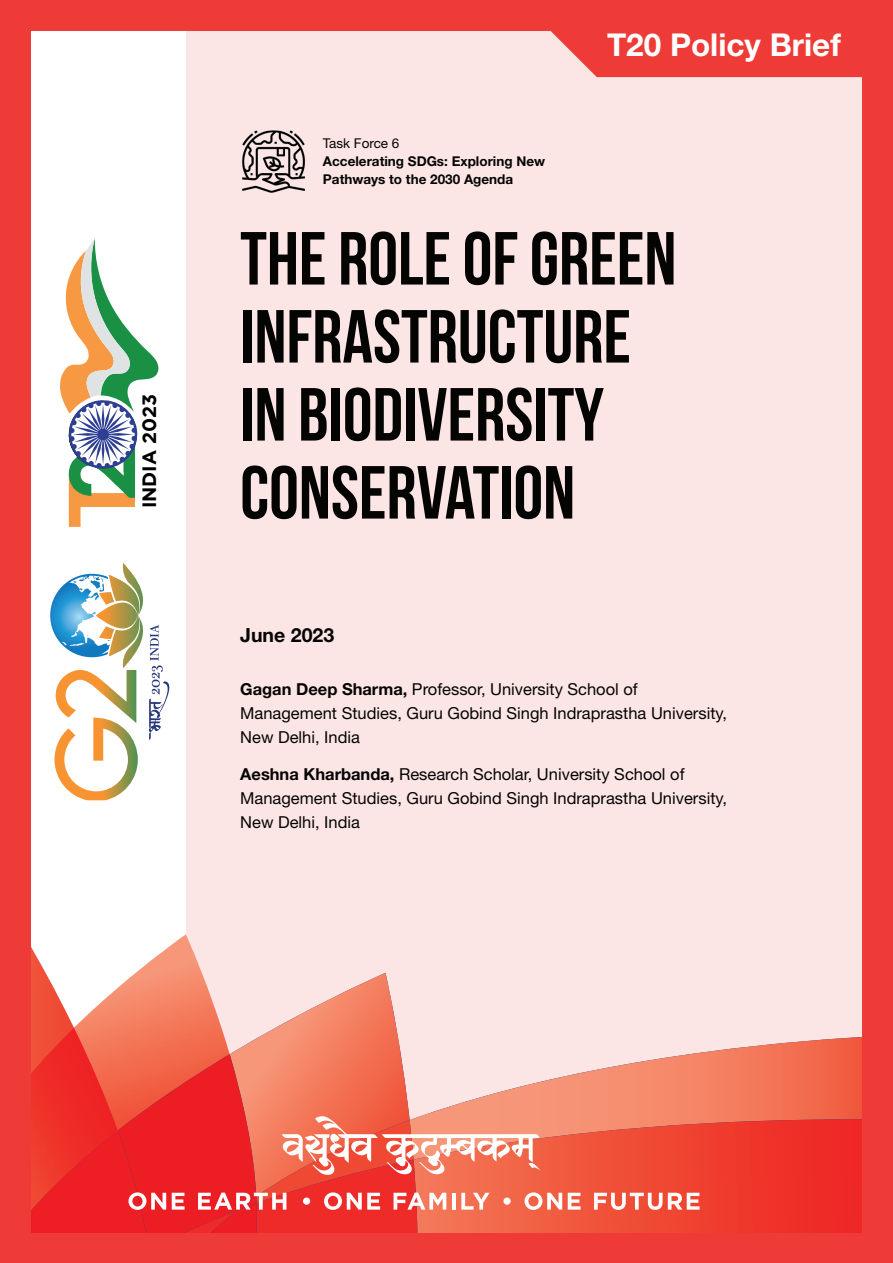
<style>
.page{position:relative;width:893px;height:1263px;background:#fce5e5}
.page>*{position:absolute;margin:0;border:0;box-sizing:border-box;transform-origin:0 0}
.t1{font:700 75px/78px "Bebas Neue";color:#040503}
.t2{font:700 31.5px "Helvetica Neue";color:#fff}
.t3{font:700 19.5px "Helvetica Neue";color:#040503}
.t4{font:700 19.2px "Gotham";color:#000001}
.t5{font:16.5px/24px "Helvetica Neue";color:#040503}
.t6{font:700 13.5px/18px "Helvetica Neue";color:#040503}
.t7{font:13.5px "Helvetica Neue";color:#040503}
.s1{font-weight:700}
</style>
<div class="page">
<div style="left:30px;top:0;width:155px;height:1263px;background:#fff"></div>
<svg style="left:30px;top:934px;width:172px;height:39px"></svg>
<svg style="left:562px;top:1035px;width:301px;height:84px"></svg>
<svg style="left:562px;top:1119px;width:301px;height:114px;background:#ee4032"></svg>
<svg style="left:60px;top:238px;width:98px;height:289px"></svg>
<svg style="left:50px;top:563px;width:119px;height:237px"></svg>
<svg style="left:520px;top:30px;width:343px;height:47px"></svg>
<svg style="left:568px;top:1193px;width:13px;height:16px"></svg>
<svg style="left:594px;top:1193px;width:106px;height:17px;background:#f5998c"></svg>
<svg style="left:30px;top:973px;width:532px;height:260px"></svg>
<img style="left:242px;top:130px;width:63px;height:63px">
<div style="left:0;top:0;width:30px;height:1263px;background:#ee3b37"></div>
<div style="left:863px;top:0;width:30px;height:1263px;background:#ee3b37"></div>
<div style="left:0;top:0;width:893px;height:30px;background:#ee3b37"></div>
<div style="left:0;top:1233px;width:893px;height:30px;background:#ee3b37"></div>
<p class="t4" style="left:138px;top:508px;width:116px;rotate:-90deg">INDIA 2023</p>
<p class="t7" style="left:323px;top:135px;width:78px">Task Force 6</p>
<p class="t6" style="left:323px;top:152px;width:224px">Accelerating SDGs: Exploring New<br>Pathways to the 2030 Agenda</p>
<p class="t2" style="left:607px;top:25px;width:235px">T20 Policy Brief</p>
<p class="t1" style="left:240px;top:219px;width:438px">THE ROLE OF GREEN<br>INFRASTRUCTURE<br>IN BIODIVERSITY<br>CONSERVATION</p>
<p class="t3" style="left:240px;top:623px;width:95px">June 2023</p>
<p class="t5" style="left:240px;top:677px;width:488px"><span class="s1">Gagan Deep Sharma,</span> Professor, University School of<br>Management Studies, Guru Gobind Singh Indraprastha University,<br>New Delhi, India</p>
<p class="t5" style="left:240px;top:762px;width:488px"><span class="s1">Aeshna Kharbanda,</span> Research Scholar, University School of<br>Management Studies, Guru Gobind Singh Indraprastha University,<br>New Delhi, India</p>
</div>
